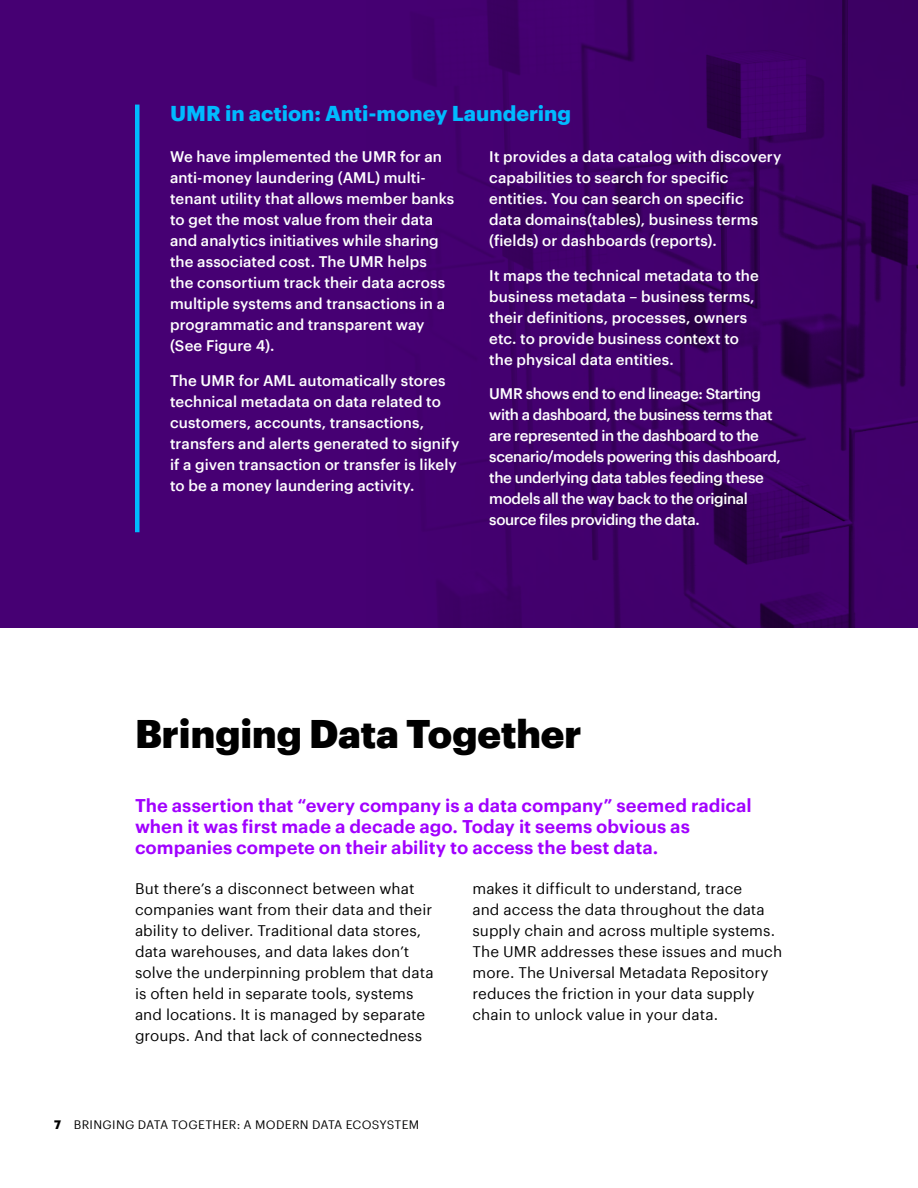
<style>
.page{position:relative;width:918px;height:1188px;background:#fff}
.page>*{position:absolute;margin:0;border:0;box-sizing:border-box;transform-origin:0 0}
.t1{font:900 39px "Graphik";color:#000}
.t2{font:700 21px "Graphik";color:#00baff}
.t3{font:600 18px/21px "Graphik";color:#a100ff}
.t4{font:500 15px/21px "Graphik";color:#fff}
.t5{font:15px/21px "Graphik";letter-spacing:.005em;color:#000}
.t6{font:500 15px/21px "Graphik";letter-spacing:-.025em;color:#fff}
.t7{font:12px "Graphik";letter-spacing:.02em;color:#000}
.s1{font-weight:700}
</style>
<div class="page">
<div style="left:0;top:0;width:918px;height:627px;background:#460073"></div>
<img style="left:427px;top:0;width:491px;height:627px">
<div style="left:135px;top:105px;width:5px;height:427px;background:#00baff"></div>
<h2 class="t2" style="left:170px;top:97px;width:403px">UMR in action: Anti-money Laundering</h2>
<p class="t4" style="left:170px;top:145px;width:286px">We have implemented the UMR for an anti-money laundering (AML) multi&shy;tenant utility that allows member banks to get the most value from their data and analytics initiatives while sharing the associated cost. The UMR helps<br>the consortium track their data across multiple systems and transactions in a programmatic and transparent way (See Figure 4).</p>
<p class="t4" style="left:170px;top:369px;width:291px">The UMR for AML automatically stores technical metadata on data related to customers, accounts, transactions, transfers and alerts generated to signify if a given transaction or transfer is likely to be a money laundering activity.</p>
<p class="t4" style="left:489px;top:145px;width:294px">It provides a data catalog with discovery capabilities to search for specific entities. You can search on specific<br>data domains(tables), business terms (fields) or dashboards (reports).</p>
<p class="t4" style="left:489px;top:264px;width:271px">It maps the technical metadata to the business metadata – business terms, their definitions, processes, owners etc. to provide business context to the physical data entities.</p>
<p class="t6" style="left:489px;top:382px;width:293px">UMR shows end to end lineage: Starting with a dashboard, the business terms that are represented in the dashboard to the scenario/models powering this dashboard, the underlying data tables feeding these models all the way back to the original source files providing the data.</p>
<h1 class="t1" style="left:135px;top:704px;width:448px">Bringing Data Together</h1>
<p class="t3" style="left:135px;top:793px;width:618px">The assertion that “every company is a data company” seemed radical when it was first made a decade ago. Today it seems obvious as companies compete on their ability to access the best data.</p>
<p class="t5" style="left:135px;top:877px;width:300px">But there’s a disconnect between what companies want from their data and their ability to deliver. Traditional data stores, data warehouses, and data lakes don’t solve the underpinning problem that data is often held in separate tools, systems and locations. It is managed by separate groups. And that lack of connectedness</p>
<p class="t5" style="left:472px;top:877px;width:311px">makes it difficult to understand, trace<br>and access the data throughout the data supply chain and across multiple systems.<br>The UMR addresses these issues and much more. The Universal Metadata Repository reduces the friction in your data supply chain to unlock value in your data.</p>
<p class="t7" style="left:54px;top:1116px;width:367px"><span class="s1">7</span> BRINGING DATA TOGETHER: A MODERN DATA ECOSYSTEM</p>
</div>
